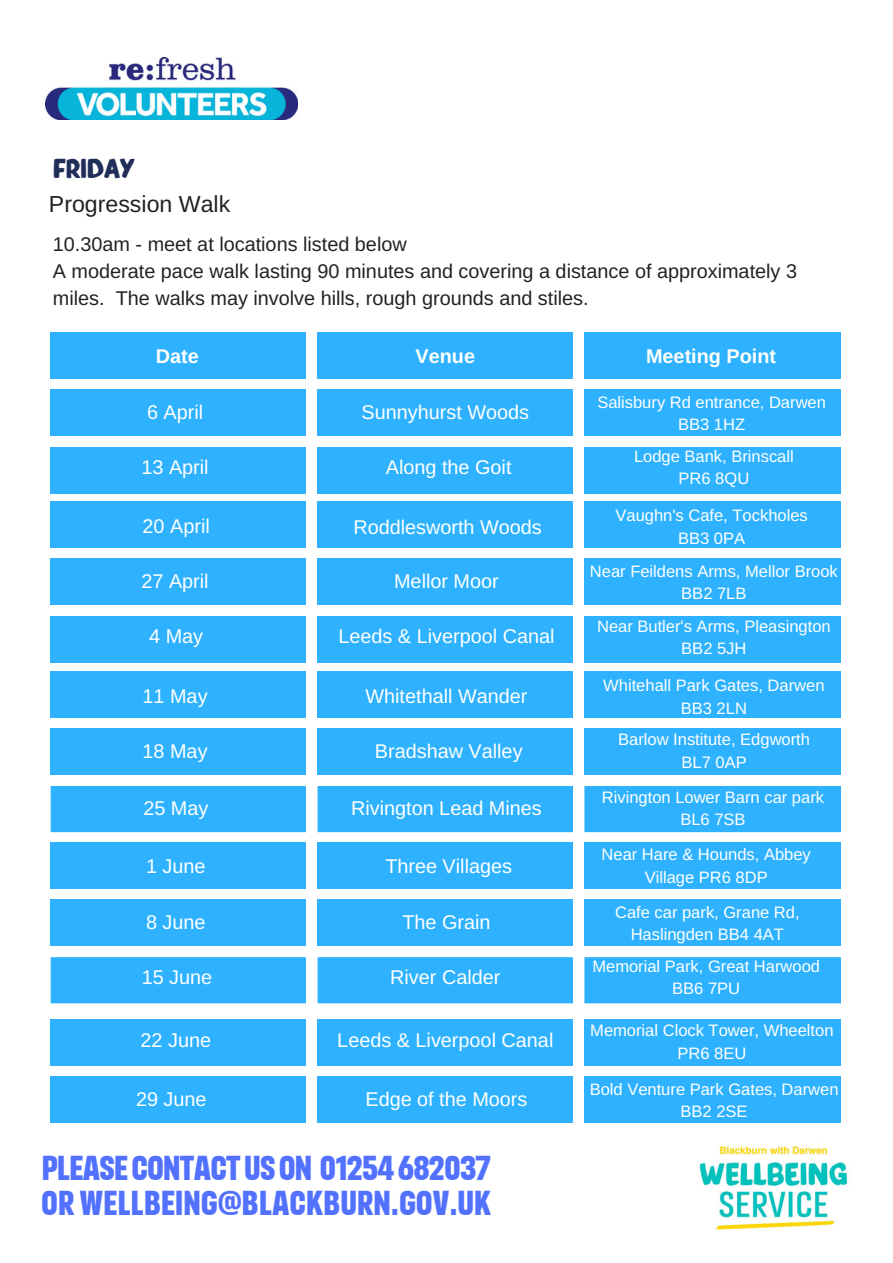
<style>
.page{position:relative;width:893px;height:1263px;background:#fff}
.page>*{position:absolute;margin:0;border:0;box-sizing:border-box;transform-origin:0 0}
.t1{font:700 36.45px "ONEYOUSCRIPT";color:#fff}
.t2{font:700 29.85px "ONEYOUSANS";color:#5271ff}
.t3{font:700 29.85px "ONEYOUSANS";letter-spacing:-.03em;color:#5271ff}
.t4{font:23.25px "Arimo";color:#222}
.t5{font:700 23.25px "ONEYOUSCRIPT";color:#202e59}
.t6{font:19.8px "Arimo";color:#fff}
.t7{font:19.8px/27px "Arimo";color:#222}
.t8{font:700 19.8px "Arimo";color:#fff}
.t9{font:16.5px/22.5px "Arimo";color:#fff;text-align:center}
</style>
<div class="page">
<img style="left:45px;top:57px;width:252px;height:62px">
<div style="left:51px;top:332px;width:255px;height:46px;background:#2eb2ff"></div>
<div style="left:318px;top:332px;width:255px;height:46px;background:#2eb2ff"></div>
<div style="left:584px;top:332px;width:257px;height:46px;background:#2eb2ff"></div>
<div style="left:51px;top:390px;width:255px;height:46px;background:#2eb2ff"></div>
<div style="left:318px;top:390px;width:255px;height:46px;background:#2eb2ff"></div>
<div style="left:584px;top:390px;width:257px;height:46px;background:#2eb2ff"></div>
<div style="left:51px;top:447px;width:255px;height:46px;background:#2eb2ff"></div>
<div style="left:318px;top:447px;width:255px;height:46px;background:#2eb2ff"></div>
<div style="left:584px;top:447px;width:257px;height:46px;background:#2eb2ff"></div>
<div style="left:51px;top:501px;width:255px;height:46px;background:#2eb2ff"></div>
<div style="left:318px;top:501px;width:255px;height:46px;background:#2eb2ff"></div>
<div style="left:584px;top:501px;width:257px;height:46px;background:#2eb2ff"></div>
<div style="left:51px;top:558px;width:255px;height:47px;background:#2eb2ff"></div>
<div style="left:318px;top:558px;width:255px;height:47px;background:#2eb2ff"></div>
<div style="left:584px;top:558px;width:257px;height:47px;background:#2eb2ff"></div>
<div style="left:51px;top:616px;width:255px;height:46px;background:#2eb2ff"></div>
<div style="left:318px;top:616px;width:255px;height:46px;background:#2eb2ff"></div>
<div style="left:584px;top:616px;width:257px;height:46px;background:#2eb2ff"></div>
<div style="left:51px;top:671px;width:255px;height:46px;background:#2eb2ff"></div>
<div style="left:318px;top:671px;width:255px;height:46px;background:#2eb2ff"></div>
<div style="left:584px;top:671px;width:257px;height:46px;background:#2eb2ff"></div>
<div style="left:51px;top:728px;width:255px;height:47px;background:#2eb2ff"></div>
<div style="left:318px;top:728px;width:255px;height:47px;background:#2eb2ff"></div>
<div style="left:584px;top:728px;width:257px;height:47px;background:#2eb2ff"></div>
<div style="left:51px;top:786px;width:255px;height:46px;background:#2eb2ff"></div>
<div style="left:318px;top:786px;width:255px;height:46px;background:#2eb2ff"></div>
<div style="left:584px;top:786px;width:257px;height:46px;background:#2eb2ff"></div>
<div style="left:51px;top:842px;width:255px;height:46px;background:#2eb2ff"></div>
<div style="left:318px;top:842px;width:255px;height:46px;background:#2eb2ff"></div>
<div style="left:584px;top:842px;width:257px;height:46px;background:#2eb2ff"></div>
<div style="left:51px;top:900px;width:255px;height:46px;background:#2eb2ff"></div>
<div style="left:318px;top:900px;width:255px;height:46px;background:#2eb2ff"></div>
<div style="left:584px;top:900px;width:257px;height:46px;background:#2eb2ff"></div>
<div style="left:51px;top:957px;width:255px;height:46px;background:#2eb2ff"></div>
<div style="left:318px;top:957px;width:255px;height:46px;background:#2eb2ff"></div>
<div style="left:584px;top:957px;width:257px;height:46px;background:#2eb2ff"></div>
<div style="left:51px;top:1019px;width:255px;height:46px;background:#2eb2ff"></div>
<div style="left:318px;top:1019px;width:255px;height:46px;background:#2eb2ff"></div>
<div style="left:584px;top:1019px;width:257px;height:46px;background:#2eb2ff"></div>
<div style="left:51px;top:1076px;width:255px;height:47px;background:#2eb2ff"></div>
<div style="left:318px;top:1076px;width:255px;height:47px;background:#2eb2ff"></div>
<div style="left:584px;top:1076px;width:257px;height:47px;background:#2eb2ff"></div>
<img style="left:699px;top:1146px;width:149px;height:84px">
<h3 class="t5" style="left:53px;top:159px;width:83px">friday</h3>
<h3 class="t4" style="left:49px;top:191px;width:183px">Progression Walk</h3>
<p class="t7" style="left:53px;top:231px;width:746px">10.30am - meet at locations listed below<br>A moderate pace walk lasting 90 minutes and covering a distance of approximately 3 miles. The walks may involve hills, rough grounds and stiles.</p>
<p class="t8" style="left:156px;top:345px;width:44px">Date</p>
<p class="t8" style="left:416px;top:345px;width:61px">Venue</p>
<p class="t8" style="left:646px;top:345px;width:132px">Meeting Point</p>
<p class="t6" style="left:147px;top:401px;width:58px">6 April</p>
<p class="t6" style="left:141px;top:456px;width:69px">13 April</p>
<p class="t6" style="left:362px;top:401px;width:169px">Sunnyhurst Woods</p>
<p class="t9" style="left:597px;top:391px;width:230px">Salisbury Rd entrance, Darwen<br>BB3 1HZ</p>
<p class="t6" style="left:386px;top:456px;width:127px">Along the Goit</p>
<p class="t9" style="left:634px;top:445px;width:161px">Lodge Bank, Brinscall<br>PR6 8QU</p>
<p class="t6" style="left:143px;top:515px;width:69px">20 April</p>
<p class="t6" style="left:353px;top:516px;width:190px">Roddlesworth Woods</p>
<p class="t9" style="left:615px;top:504px;width:194px">Vaughn's Cafe, Tockholes<br>BB3 0PA</p>
<p class="t6" style="left:141px;top:570px;width:69px">27 April</p>
<p class="t6" style="left:394px;top:570px;width:106px">Mellor Moor</p>
<p class="t9" style="left:590px;top:560px;width:249px">Near Feildens Arms, Mellor Brook<br>BB2 7LB</p>
<p class="t6" style="left:149px;top:625px;width:56px">4 May</p>
<p class="t6" style="left:338px;top:625px;width:218px">Leeds &amp; Liverpool Canal</p>
<p class="t9" style="left:597px;top:615px;width:235px">Near Butler's Arms, Pleasington<br>BB2 5JH</p>
<p class="t6" style="left:143px;top:685px;width:67px">11 May</p>
<p class="t6" style="left:365px;top:685px;width:164px">Whitethall Wander</p>
<p class="t9" style="left:603px;top:674px;width:223px">Whitehall Park Gates, Darwen<br>BB3 2LN</p>
<p class="t6" style="left:143px;top:740px;width:67px">18 May</p>
<p class="t6" style="left:375px;top:740px;width:149px">Bradshaw Valley</p>
<p class="t9" style="left:618px;top:728px;width:193px">Barlow Institute, Edgworth<br>BL7 0AP</p>
<p class="t6" style="left:143px;top:797px;width:67px">25 May</p>
<p class="t6" style="left:351px;top:797px;width:192px">Rivington Lead Mines</p>
<p class="t9" style="left:602px;top:786px;width:224px">Rivington Lower Barn car park<br>BL6 7SB</p>
<p class="t6" style="left:146px;top:855px;width:61px">1 June</p>
<p class="t6" style="left:385px;top:855px;width:128px">Three Villages</p>
<p class="t9" style="left:602px;top:843px;width:211px">Near Hare &amp; Hounds, Abbey<br>Village PR6 8DP</p>
<p class="t6" style="left:146px;top:911px;width:61px">8 June</p>
<p class="t6" style="left:402px;top:911px;width:90px">The Grain</p>
<p class="t9" style="left:615px;top:901px;width:186px">Cafe car park, Grane Rd,<br>Haslingden BB4 4AT</p>
<p class="t6" style="left:142px;top:966px;width:72px">15 June</p>
<p class="t6" style="left:390px;top:966px;width:112px">River Calder</p>
<p class="t9" style="left:592px;top:955px;width:229px">Memorial Park, Great Harwood<br>BB6 7PU</p>
<p class="t6" style="left:141px;top:1029px;width:72px">22 June</p>
<p class="t6" style="left:337px;top:1029px;width:218px">Leeds &amp; Liverpool Canal</p>
<p class="t9" style="left:590px;top:1019px;width:245px">Memorial Clock Tower, Wheelton<br>PR6 8EU</p>
<p class="t6" style="left:136px;top:1088px;width:72px">29 June</p>
<p class="t6" style="left:365px;top:1088px;width:164px">Edge of the Moors</p>
<p class="t9" style="left:590px;top:1077px;width:250px">Bold Venture Park Gates, Darwen<br>BB2 2SE</p>
<h1 class="t1" style="left:51px;top:1081px;width:439px">fOR MORE INFORMATION</h1>
<h2 class="t3" style="left:42px;top:1155px;width:451px">PLEASECONTACTUSON 01254682037</h2>
<h2 class="t2" style="left:41px;top:1190px;width:452px">OR WELLBEING@BLACKBURN.GOV.UK</h2>
</div>
